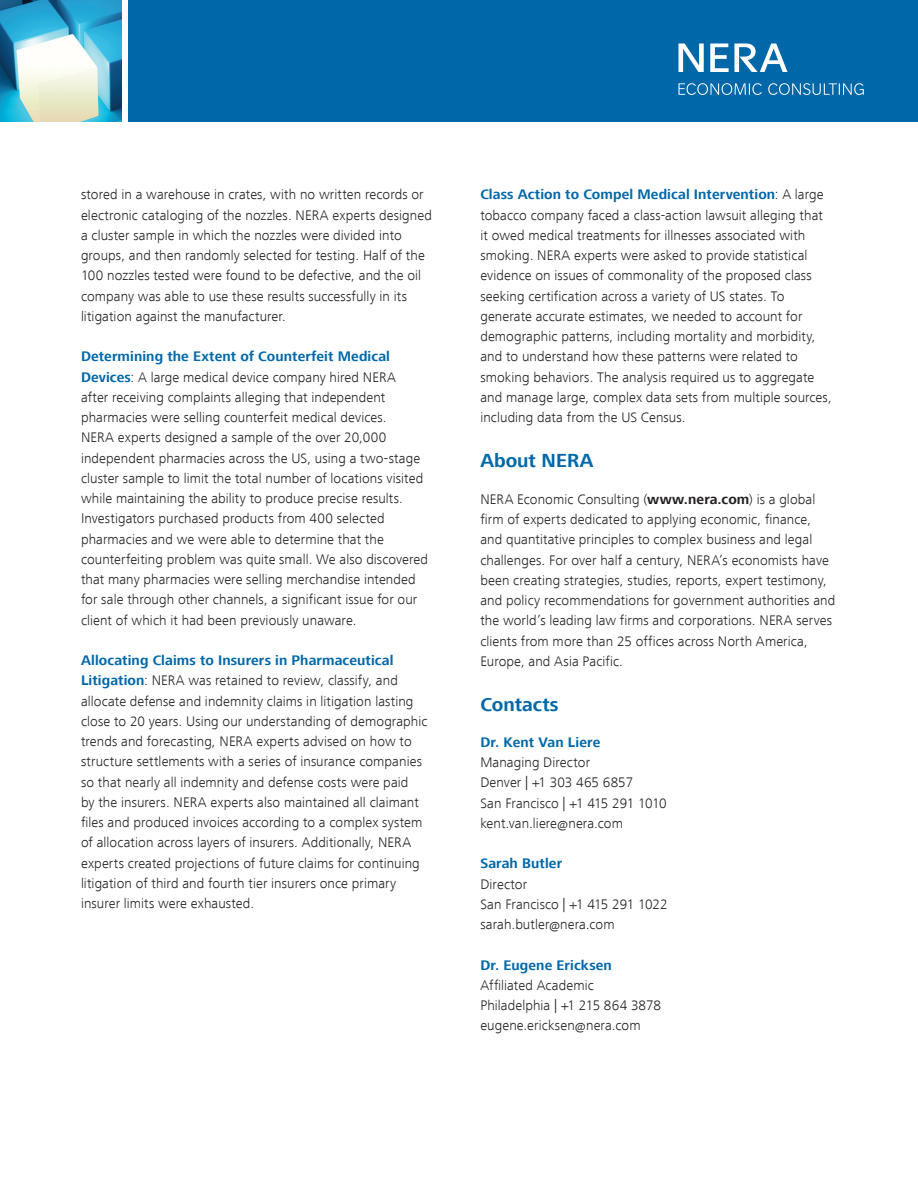
<style>
.page{position:relative;width:918px;height:1188px;background:#fff}
.page>*{position:absolute;margin:0;border:0;box-sizing:border-box;transform-origin:0 0}
.Bodytext{font:700 19.5px "Frutiger Next LT";color:#0068a9}
.Body_Text{font:300 14.25px/20.2px "Frutiger Next LT";letter-spacing:.005em;color:#231f20}
.Bodytext-2{font:300 14.25px/20.2px "Frutiger Next LT";letter-spacing:.005em;color:#231f20}
.Bodytext-3{font:700 14.25px/20.2px "Frutiger Next LT";letter-spacing:.01em;color:#0068a9}
.s1{font-weight:700;color:#0068a9}
.s2{font-weight:700}
.s3{font-weight:300;color:#231f20}
</style>
<div class="page">
<img style="left:0;top:0;width:121px;height:122px">
<div style="left:128px;top:0;width:790px;height:122px;background:#0068a9"></div>
<svg style="left:678px;top:43px;width:26px;height:29px"></svg>
<svg style="left:710px;top:44px;width:78px;height:28px"></svg>
<svg style="left:678px;top:83px;width:84px;height:12px"></svg>
<svg style="left:768px;top:83px;width:96px;height:12px"></svg>
<p class="Body_Text" style="left:81px;top:184px;width:353px">stored in a warehouse in crates, with no written records or electronic cataloging of the nozzles. NERA experts designed a cluster sample in which the nozzles were divided into groups, and then randomly selected for testing. Half of the 100 nozzles tested were found to be defective, and the oil company was able to use these results successfully in its litigation against the manufacturer.</p>
<p class="Body_Text" style="left:81px;top:346px;width:349px"><span class="s1">Determining the Extent of Counterfeit Medical Devices</span>: A large medical device company hired NERA<br>after receiving complaints alleging that independent pharmacies were selling counterfeit medical devices.<br>NERA experts designed a sample of the over 20,000 independent pharmacies across the US, using a two-stage cluster sample to limit the total number of locations visited while maintaining the ability to produce precise results.<br>Investigators purchased products from 400 selected pharmacies and we were able to determine that the counterfeiting problem was quite small. We also discovered that many pharmacies were selling merchandise intended for sale through other channels, a significant issue for our client of which it had been previously unaware.</p>
<p class="Body_Text" style="left:81px;top:650px;width:348px"><span class="s1">Allocating Claims to Insurers in Pharmaceutical Litigation</span>: NERA was retained to review, classify, and allocate defense and indemnity claims in litigation lasting close to 20 years. Using our understanding of demographic trends and forecasting, NERA experts advised on how to structure settlements with a series of insurance companies so that nearly all indemnity and defense costs were paid<br>by the insurers. NERA experts also maintained all claimant files and produced invoices according to a complex system of allocation across layers of insurers. Additionally, NERA experts created projections of future claims for continuing litigation of third and fourth tier insurers once primary insurer limits were exhausted.</p>
<p class="Body_Text" style="left:480px;top:184px;width:353px"><span class="s1">Class Action to Compel Medical Intervention</span>: A large tobacco company faced a class-action lawsuit alleging that it owed medical treatments for illnesses associated with smoking. NERA experts were asked to provide statistical evidence on issues of commonality of the proposed class seeking certification across a variety of US states. To generate accurate estimates, we needed to account for demographic patterns, including mortality and morbidity, and to understand how these patterns were related to smoking behaviors. The analysis required us to aggregate and manage large, complex data sets from multiple sources, including data from the US Census.</p>
<p class="Bodytext" style="left:480px;top:450px;width:115px">About NERA</p>
<p class="Bodytext-2" style="left:480px;top:489px;width:357px">NERA Economic Consulting (<span class="s2">www.nera.com</span>) is a global firm of experts dedicated to applying economic, finance, and quantitative principles to complex business and legal challenges. For over half a century, NERA’s economists have been creating strategies, studies, reports, expert testimony, and policy recommendations for government authorities and the world’s leading law firms and corporations. NERA serves clients from more than 25 offices across North America, Europe, and Asia Pacific.</p>
<p class="Bodytext" style="left:480px;top:693px;width:80px">Contacts</p>
<p class="Bodytext-2" style="left:480px;top:732px;width:121px"><span class="s1">Dr. Kent Van Liere<br></span>Managing Director</p>
<p class="Bodytext-2" style="left:480px;top:772px;width:154px">Denver | +1 303 465 6857</p>
<p class="Bodytext-2" style="left:480px;top:793px;width:188px">San Francisco | +1 415 291 1010</p>
<p class="Bodytext-2" style="left:480px;top:813px;width:144px">kent.van.liere@nera.com</p>
<p class="Bodytext-3" style="left:480px;top:853px;width:83px">Sarah Butler<br><span class="s3">Director</span></p>
<p class="Bodytext-2" style="left:480px;top:894px;width:189px">San Francisco | +1 415 291 1022</p>
<p class="Bodytext-2" style="left:480px;top:914px;width:136px">sarah.butler@nera.com</p>
<p class="Bodytext-2" style="left:480px;top:955px;width:133px"><span class="s1">Dr. Eugene Ericksen<br></span>Affiliated Academic</p>
<p class="Bodytext-2" style="left:480px;top:995px;width:182px">Philadelphia | +1 215 864 3878</p>
<p class="Bodytext-2" style="left:480px;top:1015px;width:162px">eugene.ericksen@nera.com</p>
</div>
